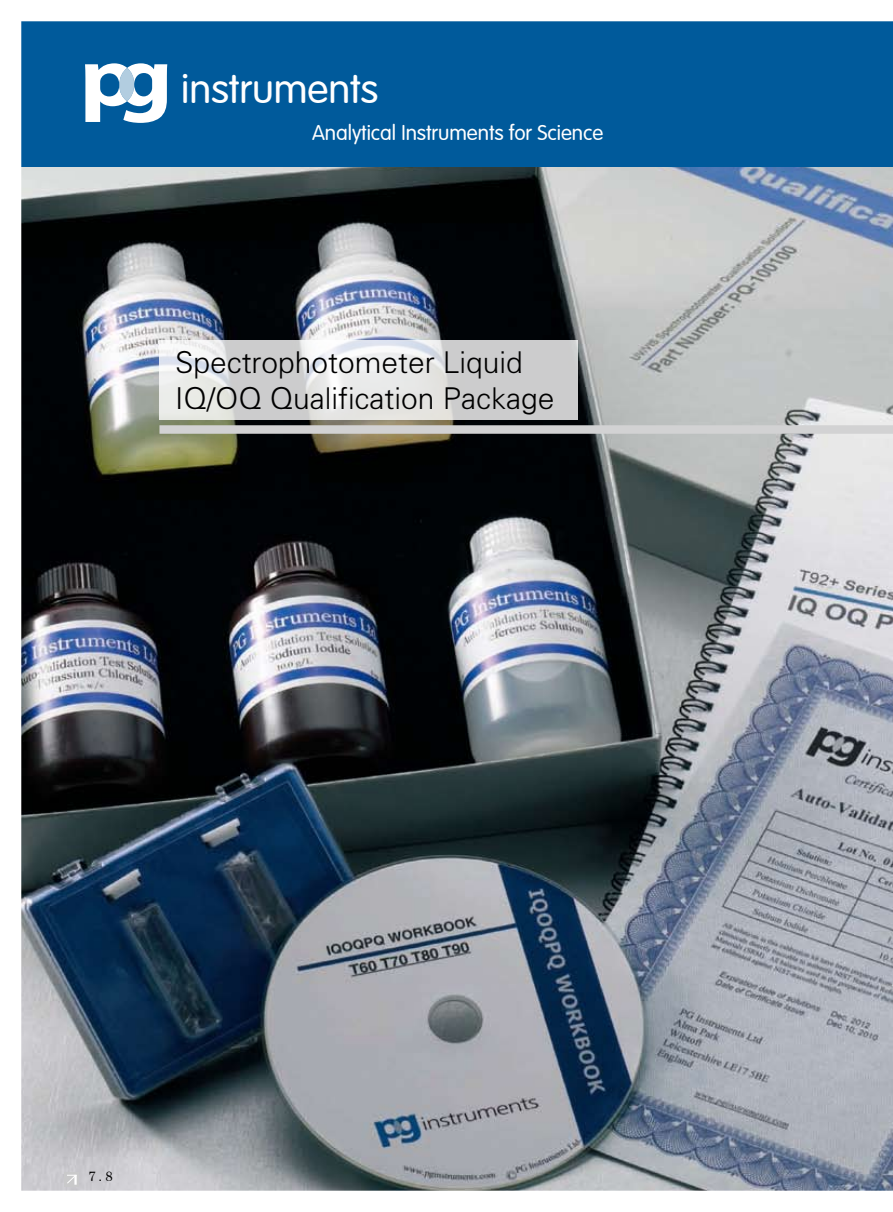
<style>
.page{position:relative;width:893px;height:1212px;background:#fff}
.page>*{position:absolute;margin:0;border:0;box-sizing:border-box;transform-origin:0 0}
.t1{font:40.5px "FZY3 JW GB1 0";color:#fff}
.t2{font:30px/36px "FZXH1 JW GB1 0";color:#000}
.t3{font:21px "FZY3 JW GB1 0";color:#fff}
.t4{font:13.5px "FZSHJW GB1 0";color:#000}
</style>
<div class="page">
<img style="left:21px;top:21px;width:872px;height:1170px">
<svg style="left:64px;top:1172px;width:14px;height:15px"></svg>
<svg style="left:66px;top:1175px;width:11px;height:10px"></svg>
<div style="left:159px;top:425px;width:734px;height:9px;background:#d2d2d3"></div>
<svg style="left:159px;top:340px;width:419px;height:80px;background:#dbdbdb"></svg>
<h1 class="t1" style="left:181px;top:68px;width:199px">instruments</h1>
<p class="t3" style="left:312px;top:122px;width:293px">Analytical Instruments for Science</p>
<p class="t2" style="left:175px;top:345px;width:381px">Spectrophotometer Liquid<br>IQ/OQ Qualification Package</p>
<p class="t4" style="left:89px;top:1169px;width:25px">7 . 8</p>
</div>
